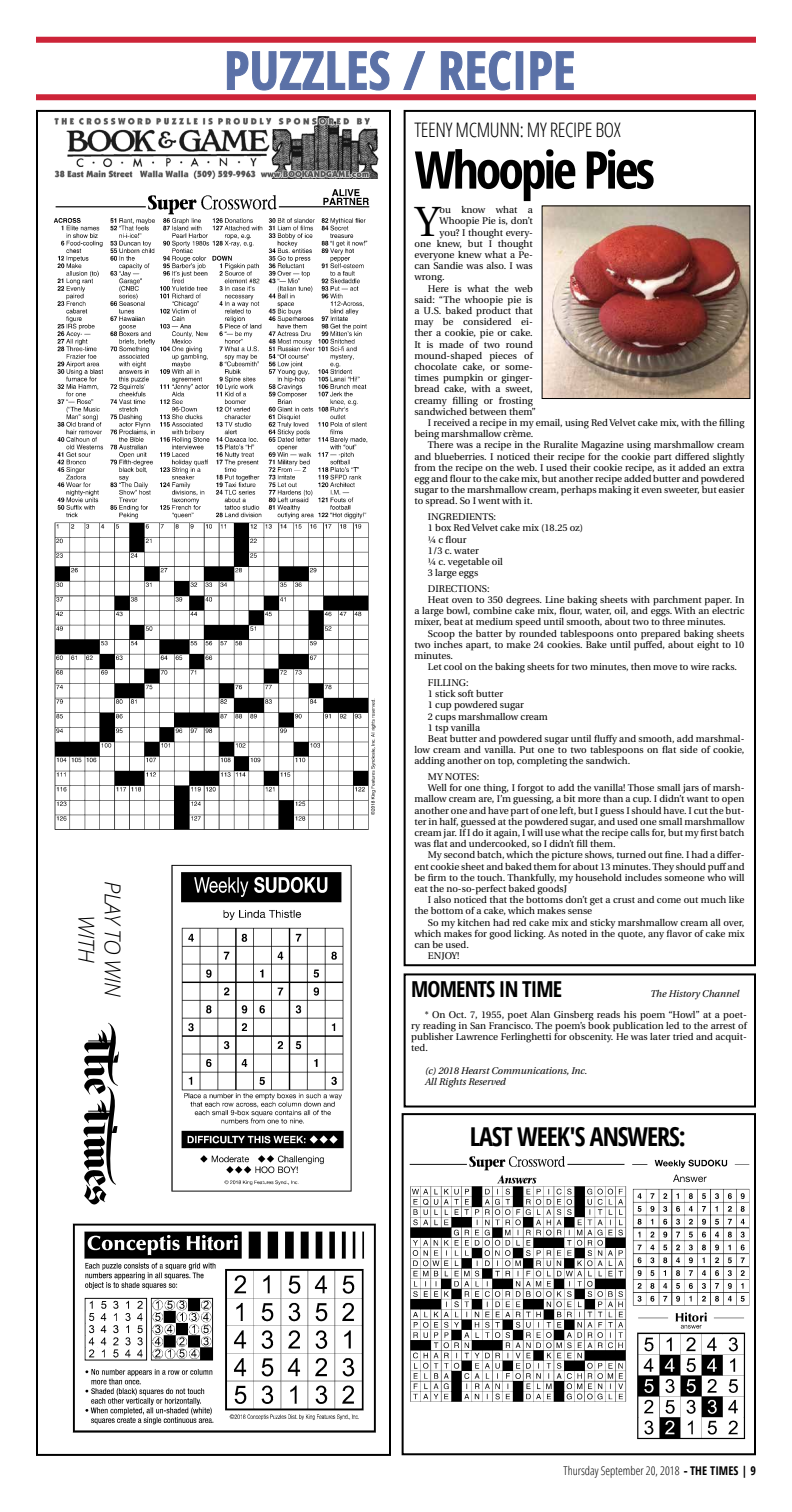
<style>
.page{position:relative;width:792px;height:1512px;background:#fff}
.page>*{position:absolute;margin:0;border:0;box-sizing:border-box;transform-origin:0 0}
.t1{font:700 condensed 53px "Open Sans";color:#5b71a7}
.t2{font:700 condensed 52px "Open Sans";letter-spacing:-.06em;color:#000}
.t3{font:42.1px "Heuristica";color:#000}
.t4{font:700 condensed 26px "Open Sans";letter-spacing:-.04em;color:#000}
.t5{font:italic 300 22px/26.4px "Open Sans";letter-spacing:-.02em;color:#000;text-align:center}
.t6{font:700 condensed 22px "Open Sans";letter-spacing:-.04em;color:#000}
.t7{font:300 condensed 20px "Open Sans";letter-spacing:-.02em;color:#000}
.t8{font:300 condensed 12px "Open Sans";color:#000}
.t9{font:9.7px/11.2px "Heuristica";color:#000}
.t10{font:italic 9.7px/11.2px "Heuristica";color:#000}
.s1{font-weight:700;font-stretch:normal}
.s2{font-weight:700}
</style>
<div class="page">
<svg style="left:226px;top:50px;width:164px;height:41px"></svg>
<svg style="left:403px;top:51px;width:23px;height:39px"></svg>
<svg style="left:440px;top:50px;width:72px;height:41px"></svg>
<div style="left:516px;top:51px;width:7px;height:39px;border:1px solid #5b71a7"></div>
<svg style="left:530px;top:51px;width:44px;height:39px"></svg>
<div style="left:36px;top:37px;width:720px;height:6px;background:#cd2438"></div>
<div style="left:36px;top:94px;width:720px;height:6px;background:#cd2438"></div>
<div style="left:36px;top:110px;width:355px;height:1346px;border:2px solid #000"></div>
<img style="left:54px;top:116px;width:324px;height:63px">
<svg style="left:83px;top:1023px;width:36px;height:182px"></svg>
<div style="left:404px;top:110px;width:352px;height:856px;border:2px solid #000"></div>
<div style="left:402px;top:1113px;width:354px;height:342px;border:2px solid #000"></div>
<div style="left:404px;top:973px;width:352px;height:135px;border:2px solid #000"></div>
<img style="left:544px;top:208px;width:204px;height:189px">
<img style="left:53px;top:189px;width:323px;height:641px">
<img style="left:171px;top:864px;width:181px;height:328px">
<img style="left:72px;top:1223px;width:304px;height:210px">
<img style="left:409px;top:1156px;width:218px;height:246px">
<img style="left:632px;top:1159px;width:118px;height:147px">
<img style="left:637px;top:1312px;width:109px;height:128px">
<h3 class="t5" style="left:127px;top:881px;width:117px;rotate:90deg">PLAY TO WIN<br>WITH</h3>
<h1 class="t1" style="left:224px;top:33px;width:353px">PUZZLES / RECIPE</h1>
<h3 class="t7" style="left:414px;top:116px;width:208px">TEENY MCMUNN: MY RECIPE BOX</h3>
<h2 class="t2" style="left:414px;top:133px;width:242px">Whoopie Pies</h2>
<h3 class="t3" style="left:415px;top:189px;width:26px">Y</h3>
<p class="t9" style="left:440px;top:204px;width:95px">ou know what a</p>
<p class="t9" style="left:440px;top:216px;width:95px">Whoopie Pie is, don’t</p>
<p class="t9" style="left:440px;top:227px;width:95px">you? I thought every-</p>
<p class="t9" style="left:414px;top:238px;width:120px">one knew, but I thought</p>
<p class="t9" style="left:414px;top:249px;width:120px">everyone knew what a Pe-</p>
<p class="t9" style="left:414px;top:260px;width:120px">can Sandie was also. I was</p>
<p class="t9" style="left:414px;top:272px;width:32px">wrong.</p>
<p class="t9" style="left:428px;top:283px;width:106px">Here is what the web</p>
<p class="t9" style="left:414px;top:294px;width:120px">said: “The whoopie pie is</p>
<p class="t9" style="left:414px;top:305px;width:120px">a U.S. baked product that</p>
<p class="t9" style="left:414px;top:316px;width:120px">may be considered ei-</p>
<p class="t9" style="left:414px;top:328px;width:120px">ther a cookie, pie or cake.</p>
<p class="t9" style="left:414px;top:339px;width:120px">It is made of two round</p>
<p class="t9" style="left:414px;top:350px;width:120px">mound-shaped pieces of</p>
<p class="t9" style="left:414px;top:361px;width:120px">chocolate cake, or some-</p>
<p class="t9" style="left:414px;top:372px;width:120px">times pumpkin or ginger-</p>
<p class="t9" style="left:414px;top:384px;width:120px">bread cake, with a sweet,</p>
<p class="t9" style="left:414px;top:395px;width:120px">creamy filling or frosting</p>
<p class="t9" style="left:414px;top:406px;width:123px">sandwiched between them”</p>
<p class="t9" style="left:428px;top:417px;width:318px">I received a recipe in my email, using Red Velvet cake mix, with the filling</p>
<p class="t9" style="left:414px;top:428px;width:121px">being marshmallow crème.</p>
<p class="t9" style="left:428px;top:440px;width:318px">There was a recipe in the Ruralite Magazine using marshmallow cream</p>
<p class="t9" style="left:414px;top:451px;width:332px">and blueberries. I noticed their recipe for the cookie part differed slightly</p>
<p class="t9" style="left:414px;top:462px;width:332px">from the recipe on the web. I used their cookie recipe, as it added an extra</p>
<p class="t9" style="left:414px;top:473px;width:332px">egg and flour to the cake mix, but another recipe added butter and powdered</p>
<p class="t9" style="left:414px;top:484px;width:332px">sugar to the marshmallow cream, perhaps making it even sweeter, but easier</p>
<p class="t9" style="left:414px;top:496px;width:120px">to spread. So I went with it.</p>
<p class="t9" style="left:428px;top:511px;width:157px">INGREDIENTS:<br>1 box Red Velvet cake mix (18.25 oz) ¼ c flour<br>1/3 c. water<br>¼ c. vegetable oil<br>3 large eggs</p>
<p class="t9" style="left:428px;top:583px;width:63px">DIRECTIONS:</p>
<p class="t9" style="left:428px;top:594px;width:318px">Heat oven to 350 degrees. Line baking sheets with parchment paper. In</p>
<p class="t9" style="left:414px;top:605px;width:332px">a large bowl, combine cake mix, flour, water, oil, and eggs. With an electric</p>
<p class="t9" style="left:414px;top:617px;width:313px">mixer, beat at medium speed until smooth, about two to three minutes.</p>
<p class="t9" style="left:428px;top:628px;width:318px">Scoop the batter by rounded tablespoons onto prepared baking sheets</p>
<p class="t9" style="left:414px;top:639px;width:332px">two inches apart, to make 24 cookies. Bake until puffed, about eight to 10</p>
<p class="t9" style="left:414px;top:650px;width:40px">minutes.</p>
<p class="t9" style="left:428px;top:661px;width:311px">Let cool on the baking sheets for two minutes, then move to wire racks.</p>
<p class="t9" style="left:428px;top:677px;width:42px">FILLING:</p>
<p class="t9" style="left:428px;top:688px;width:77px">1 stick soft butter</p>
<p class="t9" style="left:428px;top:700px;width:98px">1 cup powdered sugar</p>
<p class="t9" style="left:428px;top:711px;width:122px">2 cups marshmallow cream</p>
<p class="t9" style="left:428px;top:722px;width:54px">1 tsp vanilla</p>
<p class="t9" style="left:428px;top:733px;width:318px">Beat butter and powdered sugar until fluffy and smooth, add marshmal-</p>
<p class="t9" style="left:414px;top:744px;width:332px">low cream and vanilla. Put one to two tablespoons on flat side of cookie,</p>
<p class="t9" style="left:414px;top:755px;width:217px">adding another on top, completing the sandwich.</p>
<p class="t9" style="left:428px;top:771px;width:53px">MY NOTES:</p>
<p class="t9" style="left:428px;top:782px;width:318px">Well for one thing, I forgot to add the vanilla! Those small jars of marsh-</p>
<p class="t9" style="left:414px;top:794px;width:332px">mallow cream are, I’m guessing, a bit more than a cup. I didn’t want to open</p>
<p class="t9" style="left:414px;top:805px;width:332px">another one and have part of one left, but I guess I should have. I cut the but-</p>
<p class="t9" style="left:414px;top:816px;width:332px">ter in half, guessed at the powdered sugar, and used one small marshmallow</p>
<p class="t9" style="left:414px;top:827px;width:332px">cream jar. If I do it again, I will use what the recipe calls for, but my first batch</p>
<p class="t9" style="left:414px;top:838px;width:203px">was flat and undercooked, so I didn’t fill them.</p>
<p class="t9" style="left:428px;top:850px;width:318px">My second batch, which the picture shows, turned out fine. I had a differ-</p>
<p class="t9" style="left:414px;top:861px;width:332px">ent cookie sheet and baked them for about 13 minutes. They should puff and</p>
<p class="t9" style="left:414px;top:872px;width:332px">be firm to the touch. Thankfully, my household includes someone who will</p>
<p class="t9" style="left:414px;top:883px;width:154px">eat the no-so-perfect baked goodsJ</p>
<p class="t9" style="left:428px;top:894px;width:318px">I also noticed that the bottoms don’t get a crust and come out much like</p>
<p class="t9" style="left:414px;top:906px;width:179px">the bottom of a cake, which makes sense</p>
<p class="t9" style="left:428px;top:917px;width:318px">So my kitchen had red cake mix and sticky marshmallow cream all over,</p>
<p class="t9" style="left:414px;top:928px;width:332px">which makes for good licking. As noted in the quote, any flavor of cake mix</p>
<p class="t9" style="left:414px;top:939px;width:56px">can be used.</p>
<p class="t9" style="left:428px;top:950px;width:33px">ENJOY!</p>
<h3 class="t6" style="left:411px;top:974px;width:152px">MOMENTS IN TIME</h3>
<p class="t10" style="left:650px;top:988px;width:90px">The History Channel</p>
<p class="t9" style="left:411px;top:1009px;width:337px;text-align:justify;text-indent:13px">* On Oct. 7, 1955, poet Alan Ginsberg reads his poem “Howl” at a poet&shy;ry reading in San Francisco. The poem’s book publication led to the arrest of publisher Lawrence Ferlinghetti for obscenity. He was later tried and acquit&shy;ted.</p>
<p class="t10" style="left:425px;top:1064px;width:164px">(c) 2018 Hearst Communications, Inc.<br>All Rights Reserved</p>
<h3 class="t4" style="left:470px;top:1118px;width:218px">LAST WEEK'S ANSWERS:</h3>
<p class="t8" style="left:564px;top:1463px;width:194px">Thursday September 20, 2018 <span class="s1">-</span> <span class="s2">THE TIMES | 9</span></p>
</div>
